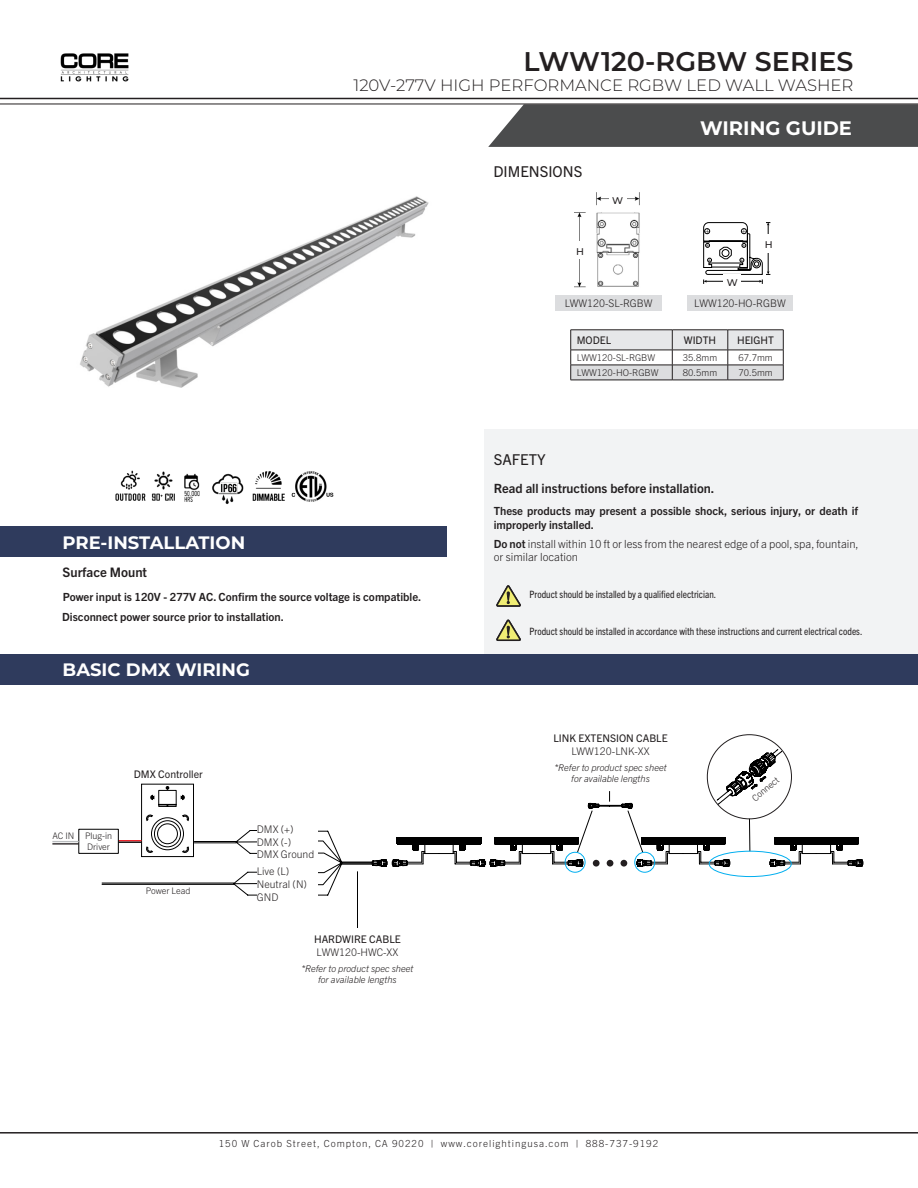
<style>
.page{position:relative;width:918px;height:1188px;background:#fff}
.page>*{position:absolute;margin:0;border:0;box-sizing:border-box;transform-origin:0 0}
.t1{font:600 27px "Montserrat";color:#231f20}
.t2{font:700 19.5px "Montserrat";color:#fff}
.t3{font:700 18px "Montserrat";color:#fff}
.t4{font:300 16.5px "Montserrat";color:#231f20}
.t5{font:15px "Trade Gothic Next LT Pro";color:#231f20}
.t6{font:700 13.2px "Trade Gothic Next LT Pro";color:#231f20}
.t7{font:700 12.75px "Trade Gothic Next LT Pro";color:#231f20}
.t8{font:700 11.25px/13.5px "Trade Gothic Next LT Pro";color:#231f20}
.t9{font:300 11.25px/13.5px "Trade Gothic Next LT Pro";color:#231f20}
.t10{font:300 10.5px "Trade Gothic Next LT Pro";color:#231f20}
.t11{font:10.5px "Trade Gothic Next LT Pro";color:#231f20}
.t12{font:condensed 10.2px "Trade Gothic Next LT Pro";color:#231f20}
.t13{font:300 9.75px "Trade Gothic Next LT Pro";letter-spacing:.1em;color:#231f20}
.t14{font:500 9.75px "Montserrat";color:#231f20}
.t15{font:italic 300 9.3px/11.2px "Trade Gothic Next LT Pro";color:#231f20;text-align:center}
.t16{font:300 9.3px "Trade Gothic Next LT Pro";color:#231f20}
.t17{font:300 9px "Trade Gothic Next LT Pro";color:#231f20}
.s1{font-weight:700}
</style>
<div class="page">
<div style="left:484px;top:429px;width:434px;height:248px;background:#f2f3f4"></div>
<div style="left:488px;top:105px;width:430px;height:42px;background:#4b4c4d"></div>
<div style="left:0;top:654px;width:918px;height:31px;background:#2f3b5d"></div>
<div style="left:0;top:526px;width:447px;height:31px;background:#2f3b5d"></div>
<svg style="left:496px;top:619px;width:25px;height:22px"></svg>
<svg style="left:496px;top:585px;width:25px;height:22px"></svg>
<img style="left:60px;top:53px;width:69px;height:29px">
<img style="left:80px;top:196px;width:349px;height:192px">
<hr style="left:0;top:98px;width:918px;height:1px;background:#231f20">
<hr style="left:0;top:104px;width:918px;height:1px;background:#231f20">
<hr style="left:0;top:1132px;width:918px;height:2px;background:#231f20">
<img style="left:115px;top:470px;width:31px;height:31px">
<img style="left:151px;top:471px;width:24px;height:30px">
<img style="left:184px;top:473px;width:16px;height:29px">
<img style="left:291px;top:471px;width:42px;height:31px">
<img style="left:252px;top:471px;width:33px;height:30px">
<img style="left:575px;top:212px;width:65px;height:76px">
<img style="left:596px;top:192px;width:44px;height:14px">
<hr style="left:571px;top:380px;width:101px;height:1px;background:#231f20">
<hr style="left:672px;top:380px;width:56px;height:1px;background:#231f20">
<hr style="left:728px;top:380px;width:55px;height:1px;background:#231f20">
<svg style="left:570px;top:330px;width:214px;height:50px"></svg>
<hr style="left:672px;top:330px;width:56px;height:1px;background:#231f20">
<hr style="left:728px;top:330px;width:55px;height:1px;background:#231f20">
<hr style="left:571px;top:350px;width:101px;height:1px;background:#231f20">
<hr style="left:672px;top:350px;width:56px;height:1px;background:#231f20">
<hr style="left:728px;top:350px;width:55px;height:1px;background:#231f20">
<div style="left:555px;top:296px;width:107px;height:15px;background:#dcdddf"></div>
<div style="left:687px;top:296px;width:106px;height:15px;background:#dcdddf"></div>
<div style="left:609px;top:192px;width:17px;height:14px;background:#fff"></div>
<div style="left:572px;top:241px;width:17px;height:18px;background:#fff"></div>
<svg style="left:703px;top:222px;width:67px;height:62px"></svg>
<div style="left:760px;top:234px;width:17px;height:19px;background:#fff"></div>
<div style="left:724px;top:274px;width:17px;height:14px;background:#fff"></div>
<img style="left:212px;top:473px;width:32px;height:31px">
<hr style="left:102px;top:883px;width:132px;height:1px;background:#000">
<hr style="left:102px;top:884px;width:132px;height:1px;background:#000">
<hr style="left:357px;top:871px;width:1px;height:58px;background:#000">
<svg style="left:118px;top:749px;width:745px;height:147px"></svg>
<div style="left:78px;top:829px;width:41px;height:25px;border:1px solid #000"></div>
<hr style="left:52px;top:843px;width:27px;height:2px;background:#241f21">
<svg style="left:52px;top:841px;width:27px;height:1px"></svg>
<div style="left:593px;top:860px;width:7px;height:7px;background:#231f20;border-radius:50%"></div>
<div style="left:607px;top:860px;width:6px;height:7px;background:#231f20;border-radius:50%"></div>
<div style="left:621px;top:860px;width:6px;height:7px;background:#231f20;border-radius:50%"></div>
<div style="left:709px;top:851px;width:83px;height:26px;border:1px solid #00aeef;border-radius:50%"></div>
<div style="left:257px;top:825px;width:60px;height:34px;background:#fff"></div>
<div style="left:257px;top:867px;width:60px;height:35px;background:#fff"></div>
<div style="left:549px;top:728px;width:123px;height:60px;background:#fff"></div>
<div style="left:565px;top:852px;width:20px;height:21px;border:1px solid #00aeef;border-radius:50%"></div>
<div style="left:634px;top:852px;width:21px;height:21px;border:1px solid #00aeef;border-radius:50%"></div>
<p class="t1" style="left:524px;top:42px;width:331px">LWW120-RGBW SERIES</p>
<p class="t4" style="left:354px;top:74px;width:501px">120V-277V HIGH PERFORMANCE RGBW LED WALL WASHER</p>
<p class="t5" style="left:493px;top:161px;width:90px">DIMENSIONS</p>
<p class="t14" style="left:576px;top:245px;width:9px">H</p>
<p class="t14" style="left:612px;top:194px;width:12px">W</p>
<p class="t2" style="left:700px;top:114px;width:153px">WIRING GUIDE</p>
<p class="t14" style="left:727px;top:275px;width:12px">W</p>
<p class="t14" style="left:765px;top:238px;width:9px">H</p>
<p class="t10" style="left:565px;top:296px;width:89px">LWW120-SL-RGBW</p>
<p class="t10" style="left:694px;top:296px;width:93px">LWW120-HO-RGBW</p>
<p class="t5" style="left:494px;top:449px;width:53px">SAFETY</p>
<p class="t11" style="left:577px;top:333px;width:36px">MODEL</p>
<p class="t11" style="left:684px;top:333px;width:34px">WIDTH</p>
<p class="t11" style="left:737px;top:333px;width:38px">HEIGHT</p>
<p class="t16" style="left:577px;top:351px;width:80px">LWW120-SL-RGBW</p>
<p class="t16" style="left:683px;top:351px;width:36px">35.8mm</p>
<p class="t16" style="left:738px;top:351px;width:36px">67.7mm</p>
<p class="t16" style="left:577px;top:366px;width:83px">LWW120-HO-RGBW</p>
<p class="t16" style="left:683px;top:366px;width:36px">80.5mm</p>
<p class="t16" style="left:738px;top:366px;width:36px">70.5mm</p>
<p class="t3" style="left:63px;top:529px;width:184px">PRE-INSTALLATION</p>
<p class="t6" style="left:63px;top:563px;width:86px">Surface Mount</p>
<p class="t8" style="left:63px;top:590px;width:360px">Power input is 120V - 277V AC. Confirm the source voltage is compatible.</p>
<p class="t8" style="left:62px;top:610px;width:223px">Disconnect power source prior to installation.</p>
<p class="t3" style="left:63px;top:657px;width:189px">BASIC DMX WIRING</p>
<p class="t17" style="left:52px;top:829px;width:23px">AC IN</p>
<p class="t17" style="left:85px;top:830px;width:29px">Plug-in</p>
<p class="t17" style="left:87px;top:841px;width:24px">Driver</p>
<p class="t11" style="left:134px;top:766px;width:70px">DMX Controller</p>
<p class="t17" style="left:146px;top:885px;width:46px">Power Lead</p>
<p class="t10" style="left:257px;top:822px;width:38px">DMX (+)</p>
<p class="t10" style="left:257px;top:835px;width:36px">DMX (-)</p>
<p class="t10" style="left:257px;top:847px;width:59px">DMX Ground</p>
<p class="t10" style="left:257px;top:864px;width:34px">Live (L)</p>
<p class="t10" style="left:257px;top:877px;width:52px">Neutral (N)</p>
<p class="t10" style="left:257px;top:889px;width:23px">GND</p>
<p class="t11" style="left:314px;top:932px;width:88px">HARDWIRE CABLE</p>
<p class="t10" style="left:317px;top:945px;width:83px">LWW120-HWC-XX</p>
<p class="t15" style="left:301px;top:962px;width:113px">*Refer to product spec sheet for available lengths</p>
<p class="t7" style="left:494px;top:479px;width:222px">Read all instructions before installation.</p>
<p class="t8" style="left:494px;top:503px;width:366px">These products may present a possible shock, serious injury, or death if improperly installed.</p>
<p class="t9" style="left:494px;top:536px;width:367px"><span class="s1">Do not</span> install within 10 ft or less from the nearest edge of a pool, spa, fountain, or similar location</p>
<p class="t12" style="left:530px;top:587px;width:188px">Product should be installed by a qualified electrician.</p>
<p class="t12" style="left:530px;top:625px;width:334px">Product should be installed in accordance with these instructions and current electrical codes.</p>
<p class="t11" style="left:554px;top:731px;width:116px">LINK EXTENSION CABLE</p>
<p class="t10" style="left:572px;top:744px;width:80px">LWW120-LNK-XX</p>
<p class="t15" style="left:555px;top:761px;width:113px">*Refer to product spec sheet for available lengths</p>
<p class="t17" style="left:749px;top:794px;width:34px;rotate:-40deg">Connect</p>
<p class="t13" style="left:219px;top:1137px;width:441px">150 W Carob Street, Compton, CA 90220 | www.corelightingusa.com | 888-737-9192</p>
</div>
